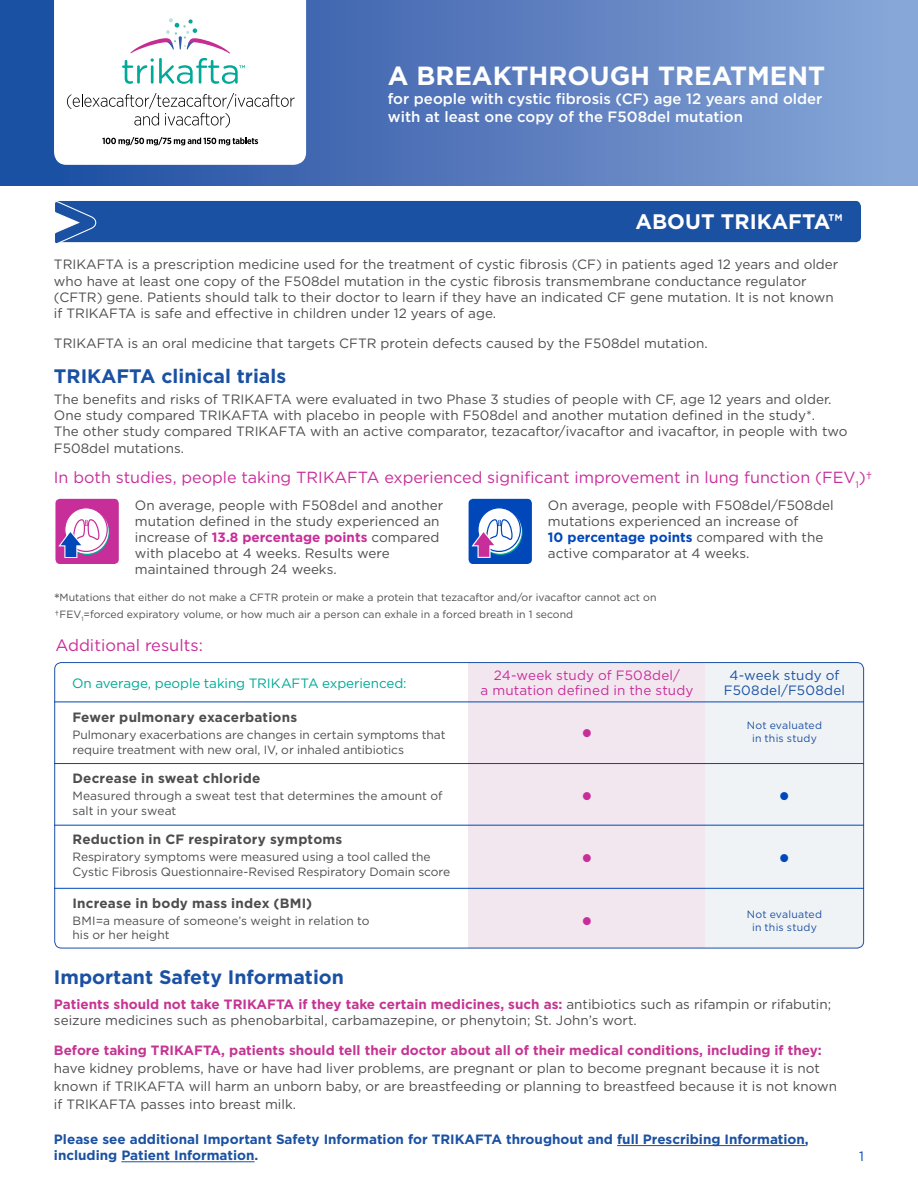
<style>
.page{position:relative;width:918px;height:1188px;background:#fff}
.page>*{position:absolute;margin:0;border:0;box-sizing:border-box;transform-origin:0 0}
.t1{font:27px "Wingdings";color:#c82e9a}
.t2{font:27px "Wingdings";color:#0047ba}
.t3{font:700 26.25px "Gotham";color:#fff}
.t4{font:700 21px "Gotham";color:#fff}
.t5{font:700 19.5px "Gotham";color:#1b51a3}
.t6{font:16.5px "Gotham";color:#c82e9a}
.t7{font:16.2px "Gotham";color:#c82e9a}
.t8{font:500 15px/18px "Gotham";color:#fff}
.t9{font:13.5px/16.2px "Gotham";color:#4d4d4f}
.t10{font:700 13.5px/16.2px "Gotham";color:#1b51a3}
.t11{font:700 13.5px "Gotham";letter-spacing:.015em;color:#4d4d4f}
.t12{font:700 13.5px "Gotham";color:#c63493}
.t13{font:13.5px/15px "Gotham";letter-spacing:.01em;color:#c82e9a;text-align:center}
.t14{font:13.5px "Gotham";letter-spacing:-.01em;color:#00a995}
.t15{font:13.5px/15px "Gotham";letter-spacing:.015em;color:#1b51a3;text-align:center}
.t16{font:13.5px "Gotham";color:#0047ba}
.t17{font:12px/14.4px "Gotham";letter-spacing:-.005em;color:#4d4d4f}
.t18{font:10.5px/16.5px "Gotham";color:#4d4d4f}
.t19{font:10.5px/12.6px "Gotham";letter-spacing:.02em;color:#1b51a3;text-align:center}
.s1{font-weight:700;color:#c82e9a}
.s2{font-weight:700;color:#0047ba}
.s3{font-size:15px}
.s4{font-weight:700;color:#c63493}
</style>
<div class="page">
<div style="left:0;top:0;width:918px;height:186px;background:linear-gradient(to right,#19499e,#8aa6d7)"></div>
<div style="left:55px;top:201px;width:806px;height:43px;background:#1b51a3"></div>
<svg style="left:54px;top:0;width:252px;height:165px"></svg>
<div style="left:691px;top:663px;width:171px;height:285px;background:#f0f3f6"></div>
<div style="left:468px;top:663px;width:237px;height:285px;background:#f3e7ef"></div>
<hr style="left:54px;top:702px;width:810px;height:1px;background:#0047ba">
<hr style="left:54px;top:763px;width:810px;height:1px;background:#0047ba">
<hr style="left:54px;top:825px;width:810px;height:1px;background:#0047ba">
<hr style="left:54px;top:888px;width:810px;height:1px;background:#0047ba">
<div style="left:55px;top:499px;width:64px;height:65px;background:#c82e9a;border-radius:5px"></div>
<svg style="left:66px;top:510px;width:43px;height:45px"></svg>
<svg style="left:65px;top:509px;width:44px;height:45px"></svg>
<div style="left:65px;top:508px;width:42px;height:43px;background:#fff;border-radius:50%"></div>
<div style="left:64px;top:507px;width:44px;height:45px;border:1px solid #c82e9a;border-radius:50%"></div>
<svg style="left:58px;top:519px;width:41px;height:39px"></svg>
<div style="left:469px;top:499px;width:63px;height:65px;background:#0047ba;border-radius:5px"></div>
<svg style="left:479px;top:510px;width:44px;height:45px"></svg>
<svg style="left:478px;top:509px;width:44px;height:45px"></svg>
<div style="left:478px;top:508px;width:42px;height:43px;background:#fff;border-radius:50%"></div>
<div style="left:477px;top:507px;width:44px;height:45px;border:1px solid #0047ba;border-radius:50%"></div>
<svg style="left:472px;top:519px;width:41px;height:39px"></svg>
<hr style="left:617px;top:1145px;width:188px;height:1px;background:#1b51a3">
<hr style="left:121px;top:1161px;width:134px;height:1px;background:#1b51a3">
<h2 class="t3" style="left:388px;top:58px;width:439px">A BREAKTHROUGH TREATMENT</h2>
<p class="t8" style="left:388px;top:90px;width:436px">for people with cystic fibrosis (CF) age 12 years and older with at least one copy of the F508del mutation</p>
<h3 class="t4" style="left:636px;top:208px;width:209px">ABOUT TRIKAFTA™</h3>
<p class="t9" style="left:54px;top:256px;width:786px">TRIKAFTA is a prescription medicine used for the treatment of cystic fibrosis (CF) in patients aged 12 years and older who have at least one copy of the F508del mutation in the cystic fibrosis transmembrane conductance regulator (CFTR) gene. Patients should talk to their doctor to learn if they have an indicated CF gene mutation. It is not known if TRIKAFTA is safe and effective in children under 12 years of age.</p>
<p class="t9" style="left:54px;top:335px;width:655px">TRIKAFTA is an oral medicine that targets CFTR protein defects caused by the F508del mutation.</p>
<h3 class="t5" style="left:54px;top:363px;width:234px">TRIKAFTA clinical trials</h3>
<p class="t9" style="left:54px;top:391px;width:795px">The benefits and risks of TRIKAFTA were evaluated in two Phase 3 studies of people with CF, age 12 years and older.<br>One study compared TRIKAFTA with placebo in people with F508del and another mutation defined in the study*.<br>The other study compared TRIKAFTA with an active comparator, tezacaftor/ivacaftor and ivacaftor, in people with two F508del mutations.</p>
<p class="t7" style="left:54px;top:466px;width:820px">In both studies, people taking TRIKAFTA experienced significant improvement in lung function (FEV<sub>1</sub>)†</p>
<p class="t9" style="left:135px;top:496px;width:310px">On average, people with F508del and another mutation defined in the study experienced an increase of <span class="s1">13.8 percentage points</span> compared with placebo at 4 weeks. Results were maintained through 24 weeks.</p>
<p class="t9" style="left:548px;top:496px;width:287px">On average, people with F508del/F508del mutations experienced an increase of<br><span class="s2">10 percentage points</span> compared with the active comparator at 4 weeks.</p>
<p class="t18" style="left:54px;top:589px;width:604px"><span class="s3">*</span>Mutations that either do not make a CFTR protein or make a protein that tezacaftor and/or ivacaftor cannot act on †FEV<sub>1</sub>=forced expiratory volume, or how much air a person can exhale in a forced breath in 1 second</p>
<p class="t6" style="left:55px;top:634px;width:149px">Additional results:</p>
<p class="t14" style="left:72px;top:674px;width:336px">On average, people taking TRIKAFTA experienced:</p>
<p class="t11" style="left:72px;top:709px;width:226px">Fewer pulmonary exacerbations</p>
<p class="t17" style="left:72px;top:728px;width:375px">Pulmonary exacerbations are changes in certain symptoms that require treatment with new oral, IV, or inhaled antibiotics</p>
<p class="t11" style="left:72px;top:770px;width:189px">Decrease in sweat chloride</p>
<p class="t17" style="left:72px;top:789px;width:372px">Measured through a sweat test that determines the amount of salt in your sweat</p>
<p class="t11" style="left:72px;top:830px;width:271px">Reduction in CF respiratory symptoms</p>
<p class="t17" style="left:72px;top:850px;width:379px">Respiratory symptoms were measured using a tool called the<br>Cystic Fibrosis Questionnaire-Revised Respiratory Domain score</p>
<p class="t11" style="left:72px;top:894px;width:241px">Increase in body mass index (BMI)</p>
<p class="t17" style="left:72px;top:913px;width:299px">BMI=a measure of someone’s weight in relation to his or her height</p>
<h3 class="t5" style="left:54px;top:964px;width:292px">Important Safety Information</h3>
<p class="t13" style="left:481px;top:668px;width:214px">24-week study of F508del/<br>a mutation defined in the study</p>
<h1 class="t1" style="left:581px;top:719px;width:14px">•</h1>
<h1 class="t1" style="left:581px;top:781px;width:14px">•</h1>
<h1 class="t1" style="left:581px;top:844px;width:14px">•</h1>
<h1 class="t1" style="left:581px;top:907px;width:14px">•</h1>
<p class="t15" style="left:724px;top:667px;width:123px">4-week study of<br>F508del/F508del</p>
<p class="t19" style="left:747px;top:719px;width:77px">Not evaluated in this study</p>
<h1 class="t2" style="left:778px;top:781px;width:14px">•</h1>
<h1 class="t2" style="left:778px;top:843px;width:14px">•</h1>
<p class="t19" style="left:747px;top:908px;width:77px">Not evaluated in this study</p>
<p class="t9" style="left:54px;top:996px;width:779px"><span class="s4">Patients should not take TRIKAFTA if they take certain medicines, such as:</span> antibiotics such as rifampin or rifabutin; seizure medicines such as phenobarbital, carbamazepine, or phenytoin; St. John’s wort.</p>
<p class="t12" style="left:54px;top:1041px;width:769px">Before taking TRIKAFTA, patients should tell their doctor about all of their medical conditions, including if they:</p>
<p class="t9" style="left:54px;top:1059px;width:785px;line-height:18px">have kidney problems, have or have had liver problems, are pregnant or plan to become pregnant because it is not known if TRIKAFTA will harm an unborn baby, or are breastfeeding or planning to breastfeed because it is not known if TRIKAFTA passes into breast milk.</p>
<p class="t10" style="left:54px;top:1131px;width:756px">Please see additional Important Safety Information for TRIKAFTA throughout and full Prescribing Information, including Patient Information.</p>
<p class="t16" style="left:859px;top:1147px;width:6px">1</p>
</div>
